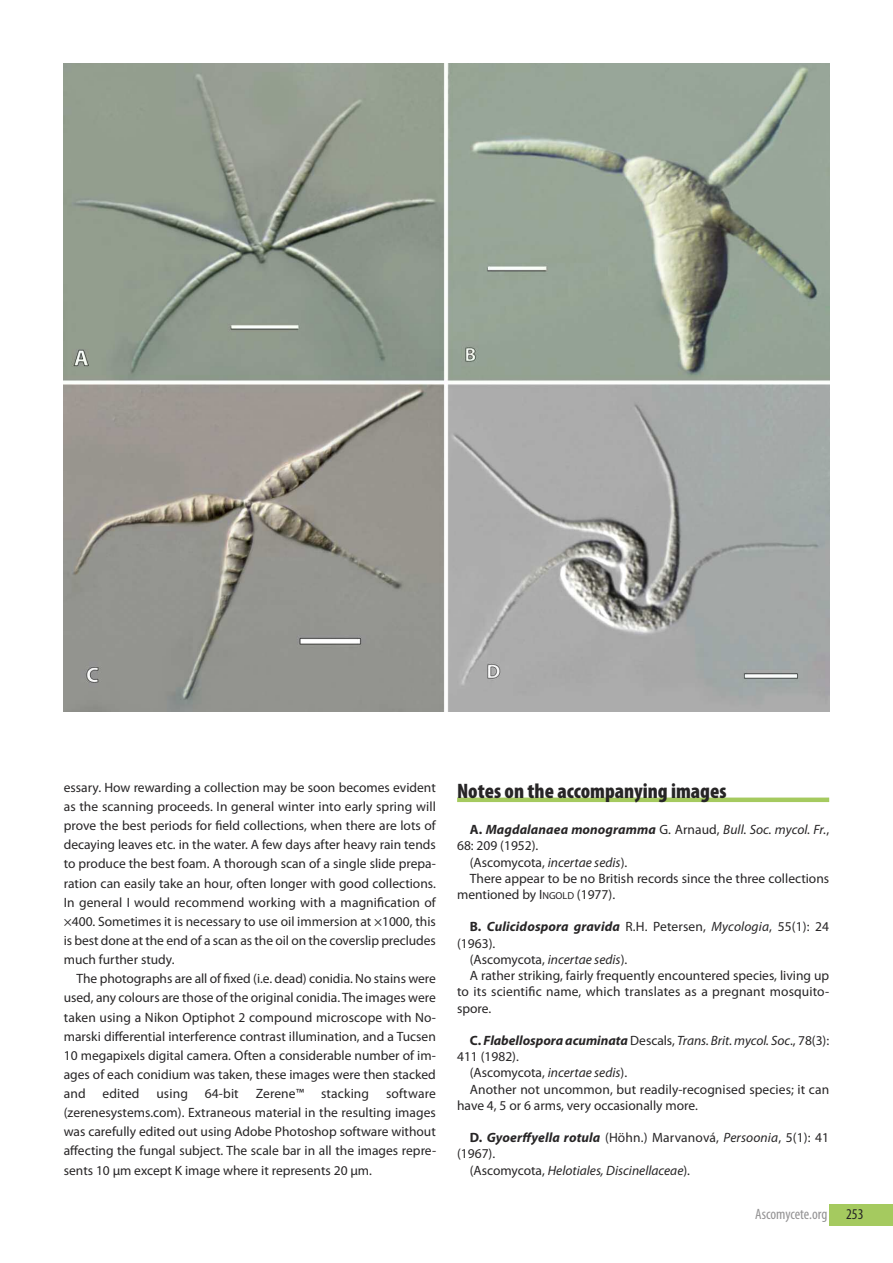
<style>
.page{position:relative;width:893px;height:1263px;background:#fff}
.page>*{position:absolute;margin:0;border:0;box-sizing:border-box;transform-origin:0 0}
.t1{font:900 condensed 21px "Myriad Pro";color:#272526}
.t2{font:condensed 15px "Myriad Pro";color:#939293}
.t3{font:13.5px/19.2px "Myriad Pro";color:#272526;text-align:justify}
.t4{font:italic 700 13.5px "Myriad Pro";color:#272526}
.t5{font:italic 13.5px "Myriad Pro";color:#272526}
.s1{font-style:normal}
.s2{font-weight:400;font-style:normal}
.s3{font-weight:400}
.s4{font-style:italic}
.s5{font-size:10.2px}
.s6{font-weight:700}
.s7{font-weight:700;font-style:italic}
.s8{color:#272526}
</style>
<div class="page">
<div style="left:829px;top:1204px;width:64px;height:22px;background:#a5ca5f"></div>
<div style="left:457px;top:797px;width:372px;height:5px;background:#a5ca5f"></div>
<img style="left:64px;top:64px;width:765px;height:648px">
<p class="t3" style="left:64px;top:779px;width:374px">essary. How rewarding a collection may be soon becomes evident as the scanning proceeds. in general winter into early spring will prove the best periods for field collections, when there are lots of decaying leaves etc. in the water. A few days after heavy rain tends to produce the best foam. A thorough scan of a single slide prepa&shy;ration can easily take an hour, often longer with good collections. in general i would recommend working with a magnification of ×400. Sometimes it is necessary to use oil immersion at ×1000, this is best done at the end of a scan as the oil on the coverslip precludes much further study.</p>
<p class="t3" style="left:64px;top:970px;width:374px;text-indent:13px">The photographs are all of fixed (i.e. dead) conidia. No stains were used, any colours are those of the original conidia. The images were taken using a Nikon Optiphot 2 compound microscope with No&shy;marski differential interference contrast illumination, and a Tucsen 10 megapixels digital camera. Often a considerable number of im&shy;ages of each conidium was taken, these images were then stacked and</p>
<p class="t3" style="left:64px;top:1085px;width:374px;text-indent:322px">software (zerenesystems.com). Extraneous material in the resulting images was carefully edited out using Adobe Photoshop software without affecting the fungal subject. The scale bar in all the images repre&shy;sents 10 µm except k image where it represents 20 µm.</p>
<p class="t3" style="left:103px;top:1085px;width:38px">edited</p>
<p class="t3" style="left:156px;top:1085px;width:33px">using</p>
<p class="t3" style="left:205px;top:1085px;width:35px">64-bit</p>
<p class="t3" style="left:256px;top:1085px;width:50px">Zerene™</p>
<p class="t3" style="left:321px;top:1085px;width:50px">stacking</p>
<h1 class="t1" style="left:457px;top:783px;width:271px">Notes on the accompanying images</h1>
<p class="t4" style="left:470px;top:824px;width:361px"><span class="s1">A.</span> Magdalanaea monogramma <span class="s2">g. Arnaud,</span> <span class="s3">Bull. Soc. mycol. Fr.</span><span class="s2">,</span></p>
<p class="t3" style="left:457px;top:837px;width:83px">68: 209 (1952).</p>
<p class="t3" style="left:470px;top:853px;width:159px">(Ascomycota, <span class="s4">incertae sedis</span>).</p>
<p class="t3" style="left:470px;top:870px;width:361px">There appear to be no British records since the three collections</p>
<p class="t3" style="left:457px;top:886px;width:159px">mentioned by i<span class="s5">NgOld</span> (1977).</p>
<p class="t3" style="left:470px;top:918px;width:361px"><span class="s6">B.</span> <span class="s7">Culicidospora gravida</span> R.H. Petersen, <span class="s4">Mycologia</span>, 55(1): 24</p>
<p class="t3" style="left:457px;top:934px;width:40px">(1963).</p>
<p class="t3" style="left:470px;top:951px;width:159px">(Ascomycota, <span class="s4">incertae sedis</span>).</p>
<p class="t3" style="left:470px;top:967px;width:361px">A rather striking, fairly frequently encountered species, living up</p>
<p class="t3" style="left:457px;top:983px;width:374px">to its scientific name, which translates as a pregnant mosquito-</p>
<p class="t3" style="left:457px;top:999px;width:36px">spore.</p>
<p class="t4" style="left:470px;top:1035px;width:361px"><span class="s1">C.</span> Flabellospora acuminata <span class="s2">descals,</span> <span class="s3">Trans. Brit. mycol. Soc</span><span class="s2">., 78(3):</span></p>
<p class="t3" style="left:457px;top:1048px;width:63px">411 (1982).</p>
<p class="t3" style="left:470px;top:1064px;width:159px">(Ascomycota, <span class="s4">incertae sedis</span>).</p>
<p class="t3" style="left:470px;top:1080px;width:361px">Another not uncommon, but readily-recognised species; it can</p>
<p class="t3" style="left:457px;top:1097px;width:242px">have 4, 5 or 6 arms, very occasionally more.</p>
<p class="t3" style="left:470px;top:1129px;width:361px"><span class="s6">D.</span> <span class="s7">Gyoerffyella rotula</span> (Höhn.) Marvanová, <span class="s4">Persoonia</span>, 5(1): 41</p>
<p class="t3" style="left:457px;top:1145px;width:40px">(1967).</p>
<p class="t5" style="left:470px;top:1165px;width:222px"><span class="s1">(Ascomycota,</span> Helotiales, Discinellaceae<span class="s1">).</span></p>
<p class="t2" style="left:755px;top:1208px;width:110px">Ascomycete.org <span class="s8">253</span></p>
</div>
